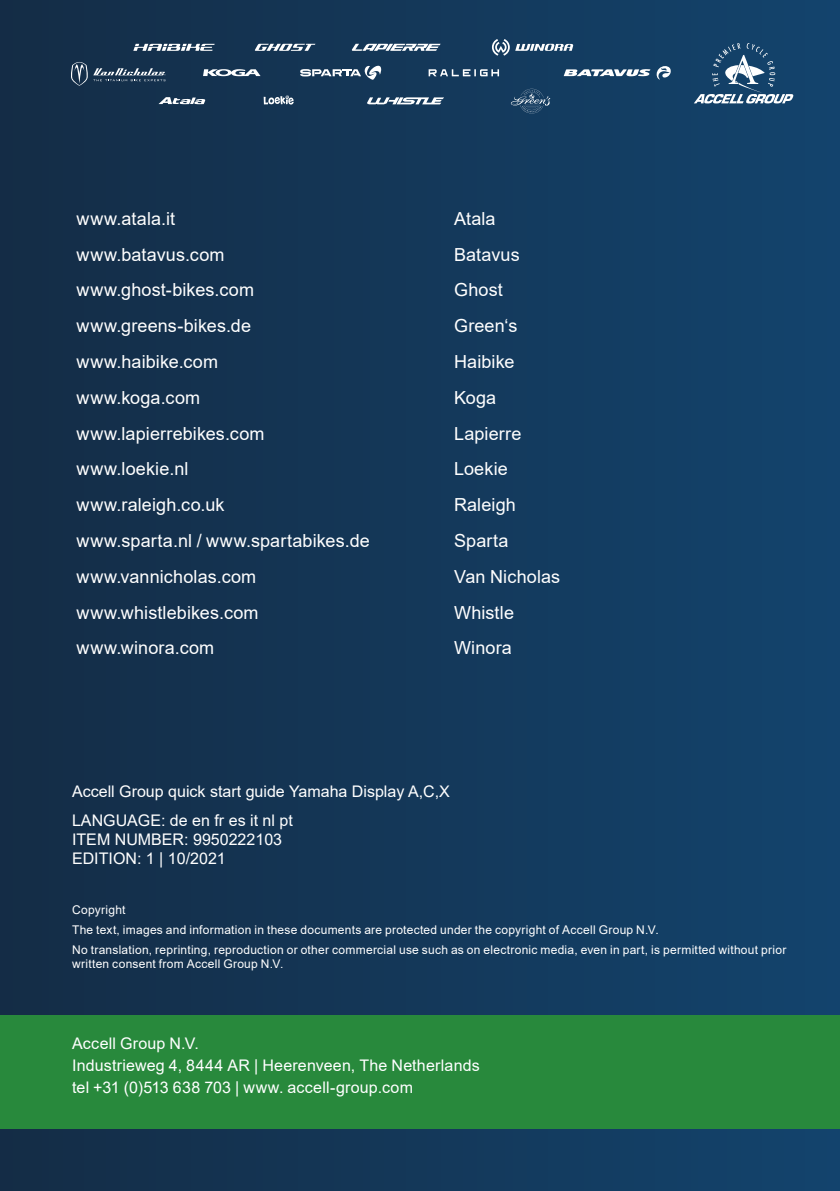
<style>
.page{position:relative;width:840px;height:1191px;background:#fff}
.page>*{position:absolute;margin:0;border:0;box-sizing:border-box;transform-origin:0 0}
.Tabellentext{font:18px "Arial";letter-spacing:.01em;color:#fff}
.Herstelleradresse{font:16px "Arial";color:#fff}
.Herstelleradresse-2{font:12px/14.4px "Arial";letter-spacing:.02em;color:#fff}
</style>
<div class="page">
<div style="left:0;top:0;width:839px;height:1191px;background:linear-gradient(to right,#142c46,#13446d)"></div>
<div style="left:0;top:1015px;width:839px;height:113px;background:#28893c"></div>
<svg style="left:70px;top:59px;width:95px;height:27px;background:#324962"></svg>
<svg style="left:133px;top:44px;width:81px;height:7px"></svg>
<svg style="left:563px;top:65px;width:107px;height:14px"></svg>
<svg style="left:255px;top:44px;width:60px;height:7px"></svg>
<svg style="left:203px;top:69px;width:57px;height:7px"></svg>
<svg style="left:515px;top:44px;width:58px;height:7px"></svg>
<svg style="left:491px;top:39px;width:18px;height:17px"></svg>
<svg style="left:351px;top:44px;width:89px;height:7px"></svg>
<svg style="left:263px;top:95px;width:30px;height:10px"></svg>
<svg style="left:428px;top:69px;width:71px;height:7px"></svg>
<svg style="left:300px;top:66px;width:81px;height:14px"></svg>
<svg style="left:158px;top:97px;width:48px;height:7px"></svg>
<svg style="left:367px;top:97px;width:77px;height:7px"></svg>
<svg style="left:693px;top:43px;width:100px;height:60px;background:#3e6484"></svg>
<img style="left:520px;top:89px;width:23px;height:9px">
<p class="Tabellentext" style="left:77px;top:206px;width:100px">www.atala.it</p>
<p class="Tabellentext" style="left:454px;top:206px;width:43px">Atala</p>
<p class="Tabellentext" style="left:77px;top:242px;width:149px">www.batavus.com</p>
<p class="Tabellentext" style="left:454px;top:242px;width:67px">Batavus</p>
<p class="Tabellentext" style="left:77px;top:278px;width:179px">www.ghost-bikes.com</p>
<p class="Tabellentext" style="left:454px;top:278px;width:50px">Ghost</p>
<p class="Tabellentext" style="left:77px;top:313px;width:176px">www.greens-bikes.de</p>
<p class="Tabellentext" style="left:454px;top:313px;width:65px">Green‘s</p>
<p class="Tabellentext" style="left:77px;top:349px;width:143px">www.haibike.com</p>
<p class="Tabellentext" style="left:454px;top:349px;width:62px">Haibike</p>
<p class="Tabellentext" style="left:77px;top:385px;width:125px">www.koga.com</p>
<p class="Tabellentext" style="left:454px;top:385px;width:44px">Koga</p>
<p class="Tabellentext" style="left:77px;top:421px;width:189px">www.lapierrebikes.com</p>
<p class="Tabellentext" style="left:454px;top:421px;width:69px">Lapierre</p>
<p class="Tabellentext" style="left:77px;top:457px;width:113px">www.loekie.nl</p>
<p class="Tabellentext" style="left:454px;top:457px;width:55px">Loekie</p>
<p class="Tabellentext" style="left:77px;top:492px;width:149px">www.raleigh.co.uk</p>
<p class="Tabellentext" style="left:454px;top:492px;width:63px">Raleigh</p>
<p class="Tabellentext" style="left:77px;top:528px;width:294px">www.sparta.nl / www.spartabikes.de</p>
<p class="Tabellentext" style="left:454px;top:528px;width:56px">Sparta</p>
<p class="Tabellentext" style="left:77px;top:564px;width:181px">www.vannicholas.com</p>
<p class="Tabellentext" style="left:454px;top:564px;width:108px">Van Nicholas</p>
<p class="Tabellentext" style="left:77px;top:600px;width:183px">www.whistlebikes.com</p>
<p class="Tabellentext" style="left:454px;top:600px;width:61px">Whistle</p>
<p class="Tabellentext" style="left:77px;top:635px;width:139px">www.winora.com</p>
<p class="Tabellentext" style="left:454px;top:635px;width:59px">Winora</p>
<p class="Herstelleradresse" style="left:72px;top:780px;width:379px">Accell Group quick start guide Yamaha Display A,C,X</p>
<p class="Herstelleradresse" style="left:72px;top:809px;width:222px">LANGUAGE: de en fr es it nl pt</p>
<p class="Herstelleradresse" style="left:72px;top:828px;width:211px">ITEM NUMBER: 9950222103</p>
<p class="Herstelleradresse" style="left:72px;top:847px;width:155px">EDITION: 1 | 10/2021</p>
<p class="Herstelleradresse-2" style="left:72px;top:902px;width:55px">Copyright</p>
<p class="Herstelleradresse-2" style="left:72px;top:922px;width:588px">The text, images and information in these documents are protected under the copyright of Accell Group N.V.</p>
<p class="Herstelleradresse-2" style="left:72px;top:942px;width:715px">No translation, reprinting, reproduction or other commercial use such as on electronic media, even in part, is permitted without prior written consent from Accell Group N.V.</p>
<p class="Herstelleradresse" style="left:72px;top:1032px;width:128px">Accell Group N.V.</p>
<p class="Herstelleradresse" style="left:72px;top:1054px;width:409px">Industrieweg 4, 8444 AR | Heerenveen, The Netherlands</p>
<p class="Herstelleradresse" style="left:72px;top:1076px;width:342px">tel +31 (0)513 638 703 | www. accell-group.com</p>
</div>
